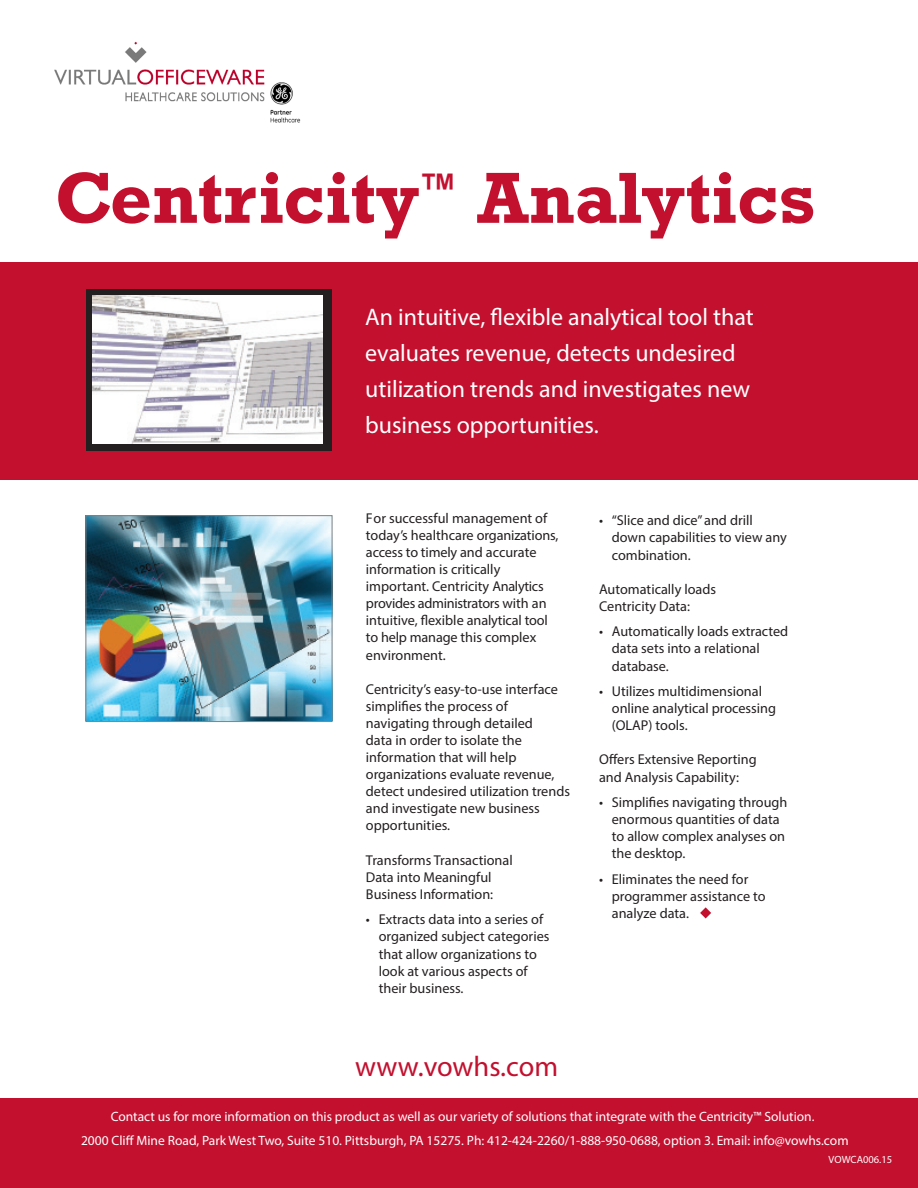
<style>
.page{position:relative;width:918px;height:1188px;background:#fff}
.page>*{position:absolute;margin:0;border:0;box-sizing:border-box;transform-origin:0 0}
.t1{font:700 73.5px "Rockwell";color:#c3102f}
.t2{font:28.5px "Myriad Pro";color:#c3102f}
.t3{font:24px/36px "Myriad Pro";color:#fff}
.t4{font:14.25px/17.1px "Myriad Pro";color:#231f20}
.t5{font:13.5px "Myriad Pro";color:#fff}
.t6{font:10.5px "Myriad Pro";color:#fff}
</style>
<div class="page">
<div style="left:0;top:263px;width:918px;height:217px;background:#c3102f"></div>
<div style="left:0;top:1098px;width:918px;height:90px;background:#c3102f"></div>
<img style="left:88px;top:517px;width:242px;height:203px">
<div style="left:86px;top:515px;width:246px;height:207px;border:1px solid #7e8083"></div>
<div style="left:86px;top:289px;width:246px;height:161px;background:#231f20"></div>
<img style="left:92px;top:296px;width:231px;height:148px">
<svg style="left:700px;top:907px;width:11px;height:11px"></svg>
<img style="left:55px;top:42px;width:246px;height:81px">
<p class="t1" style="left:55px;top:154px;width:763px">Centricity<sup>™</sup> Analytics</p>
<p class="t3" style="left:365px;top:298px;width:390px">An intuitive, flexible analytical tool that evaluates revenue, detects undesired utilization trends and investigates new business opportunities.</p>
<p class="t4" style="left:366px;top:509px;width:194px">For successful management of today’s healthcare organizations, access to timely and accurate information is critically important. Centricity Analytics provides administrators with an intuitive, flexible analytical tool to help manage this complex environment.</p>
<p class="t4" style="left:366px;top:680px;width:206px">Centricity’s easy-to-use interface simplifies the process of navigating through detailed<br>data in order to isolate the information that will help organizations evaluate revenue, detect undesired utilization trends and investigate new business opportunities.</p>
<p class="t4" style="left:366px;top:851px;width:148px">Transforms Transactional<br>Data into Meaningful<br>Business Information:</p>
<p class="t4" style="left:379px;top:911px;width:172px;text-indent:-13px">• Extracts data into a series of organized subject categories that allow organizations to look at various aspects of their business.</p>
<p class="t2" style="left:355px;top:1049px;width:204px">www.vowhs.com</p>
<p class="t4" style="left:612px;top:512px;width:177px;text-indent:-13px">• “Slice and dice” and drill down capabilities to view any combination.</p>
<p class="t4" style="left:599px;top:580px;width:119px">Automatically loads<br>Centricity Data:</p>
<p class="t4" style="left:612px;top:623px;width:178px;text-indent:-13px">• Automatically loads extracted data sets into a relational database.</p>
<p class="t4" style="left:612px;top:683px;width:166px;text-indent:-13px">• Utilizes multidimensional online analytical processing (OLAP) tools.</p>
<p class="t4" style="left:599px;top:751px;width:159px">Offers Extensive Reporting and Analysis Capability:</p>
<p class="t4" style="left:612px;top:794px;width:177px;text-indent:-13px">• Simplifies navigating through enormous quantities of data to allow complex analyses on the desktop.</p>
<p class="t4" style="left:612px;top:871px;width:155px;text-indent:-13px">• Eliminates the need for programmer assistance to analyze data.</p>
<p class="t5" style="left:111px;top:1108px;width:705px">Contact us for more information on this product as well as our variety of solutions that integrate with the Centricity™ Solution.</p>
<p class="t5" style="left:81px;top:1132px;width:769px">2000 Cliff Mine Road, Park West Two, Suite 510. Pittsburgh, PA 15275. Ph: 412-424-2260/1-888-950-0688, option 3. Email: info@vowhs.com</p>
<p class="t6" style="left:829px;top:1153px;width:65px">VOWCA006.15</p>
</div>
